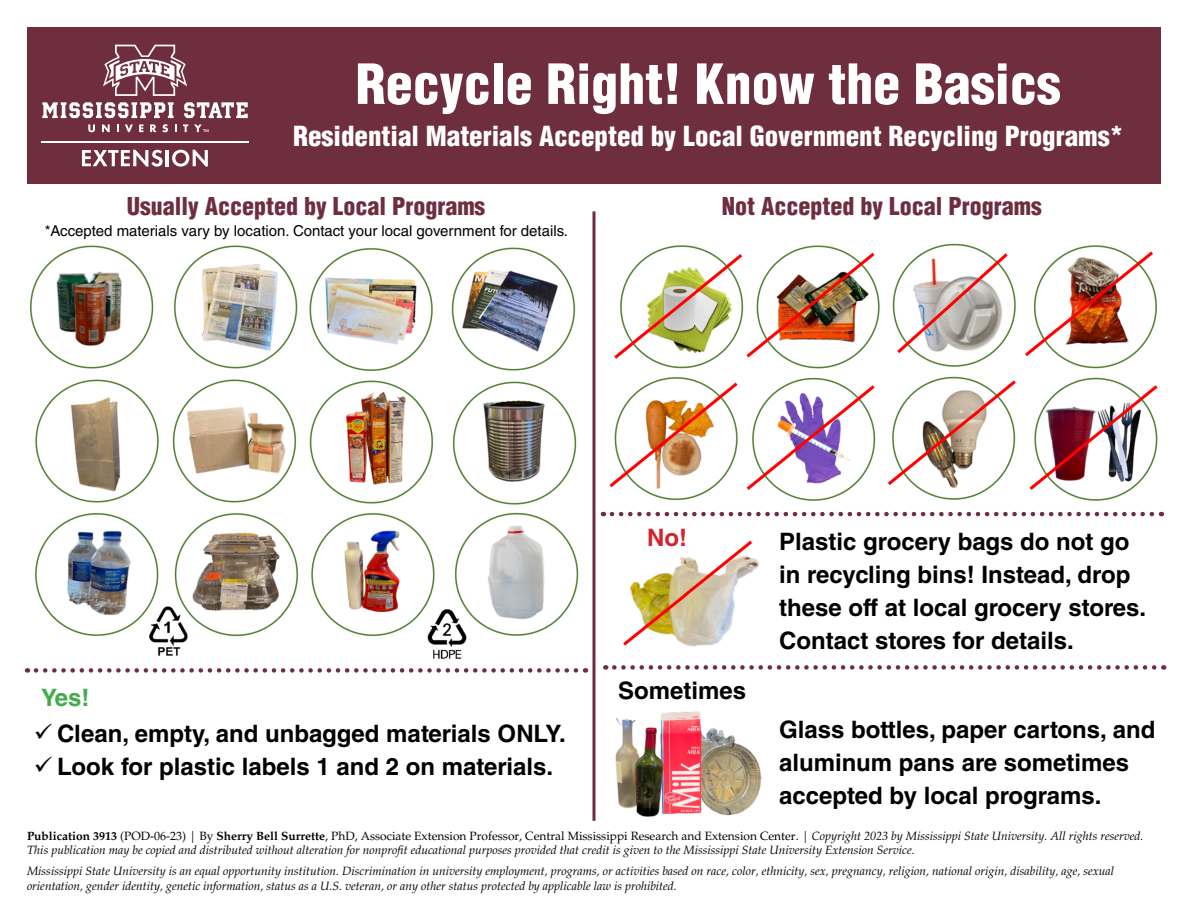
<style>
.page{position:relative;width:1188px;height:918px;background:#fff}
.page>*{position:absolute;margin:0;border:0;box-sizing:border-box;transform-origin:0 0}
.t1{font:900 condensed 54px "Helvetica LT Std";color:#fff}
.t2{font:900 condensed 27px "Helvetica LT Std";color:#fff}
.body_text{font:700 24px/33px "Helvetica LT Std";color:#000}
.t3{font:900 condensed 24px "Helvetica LT Std";color:#6e2e3e}
.body_text-2{font:700 24px "Helvetica LT Std";color:#41ad49}
.body_text-3{font:700 24px "Helvetica LT Std";color:#d2232a}
.body_text-4{font:15px "Helvetica LT Std";color:#000}
.Copyright{font:italic 12px/14.4px "Palatino LT Std";color:#000}
.s1{font-weight:700;font-style:normal}
.s2{font-style:normal}
</style>
<div class="page">
<div style="left:27px;top:27px;width:1134px;height:157px;background:#6e2e3e"></div>
<svg style="left:103px;top:45px;width:84px;height:51px"></svg>
<svg style="left:82px;top:150px;width:81px;height:17px"></svg>
<hr style="left:166px;top:150px;width:3px;height:16px;background:#fff">
<svg style="left:172px;top:150px;width:36px;height:17px"></svg>
<hr style="left:42px;top:141px;width:206px;height:2px;background:#fff">
<svg style="left:42px;top:102px;width:132px;height:16px"></svg>
<svg style="left:184px;top:102px;width:64px;height:16px"></svg>
<svg style="left:88px;top:124px;width:7px;height:8px"></svg>
<svg style="left:102px;top:124px;width:8px;height:8px"></svg>
<svg style="left:117px;top:124px;width:2px;height:8px"></svg>
<svg style="left:125px;top:124px;width:8px;height:8px"></svg>
<svg style="left:139px;top:124px;width:4px;height:8px"></svg>
<svg style="left:150px;top:124px;width:18px;height:8px"></svg>
<svg style="left:175px;top:124px;width:2px;height:8px"></svg>
<svg style="left:183px;top:124px;width:5px;height:8px"></svg>
<svg style="left:194px;top:124px;width:15px;height:8px"></svg>
<img style="left:30px;top:245px;width:549px;height:414px">
<img style="left:609px;top:243px;width:549px;height:258px">
<svg style="left:592px;top:211px;width:4px;height:610px"></svg>
<svg style="left:612px;top:512px;width:550px;height:4px"></svg>
<img style="left:623px;top:540px;width:137px;height:107px">
<svg style="left:36px;top:668px;width:550px;height:5px"></svg>
<svg style="left:614px;top:665px;width:550px;height:5px"></svg>
<img style="left:615px;top:711px;width:147px;height:106px">
<h1 class="t1" style="left:356px;top:50px;width:707px">Recycle Right! Know the Basics</h1>
<h1 class="t2" style="left:293px;top:119px;width:832px">Residential Materials Accepted by Local Government Recycling Programs*</h1>
<h2 class="t3" style="left:127px;top:191px;width:360px">Usually Accepted by Local Programs</h2>
<p class="body_text-4" style="left:45px;top:222px;width:525px">*Accepted materials vary by location. Contact your local government for details.</p>
<h2 class="t3" style="left:722px;top:191px;width:321px">Not Accepted by Local Programs</h2>
<p class="body_text-2" style="left:41px;top:683px;width:50px">Yes!</p>
<p class="body_text" style="left:57px;top:717px;width:510px">Clean, empty, and unbagged materials ONLY.</p>
<p class="body_text" style="left:57px;top:750px;width:498px">Look for plastic labels 1 and 2 on materials.</p>
<p class="body_text-3" style="left:647px;top:523px;width:41px">No!</p>
<p class="body_text" style="left:618px;top:674px;width:130px">Sometimes</p>
<p class="body_text" style="left:779px;top:524px;width:369px">Plastic grocery bags do not go in recycling bins! Instead, drop these off at local grocery stores.<br>Contact stores for details.</p>
<p class="body_text" style="left:779px;top:713px;width:378px">Glass bottles, paper cartons, and aluminum pans are sometimes accepted by local programs.</p>
<p class="Copyright" style="left:27px;top:829px;width:1118px"><span class="s1">Publication 3913</span> <span class="s2">(POD-06-23) | By</span> <span class="s1">Sherry Bell Surrette</span><span class="s2">, PhD, Associate Extension Professor, Central Mississippi Research and Extension Center. |</span> Copyright 2023 by Mississippi State University. All rights reserved.<br>This publication may be copied and distributed without alteration for nonprofit educational purposes provided that credit is given to the Mississippi State University Extension Service.</p>
<p class="Copyright" style="left:27px;top:864px;width:1089px">Mississippi State University is an equal opportunity institution. Discrimination in university employment, programs, or activities based on race, color, ethnicity, sex, pregnancy, religion, national origin, disability, age, sexual orientation, gender identity, genetic information, status as a U.S. veteran, or any other status protected by applicable law is prohibited.</p>
</div>
